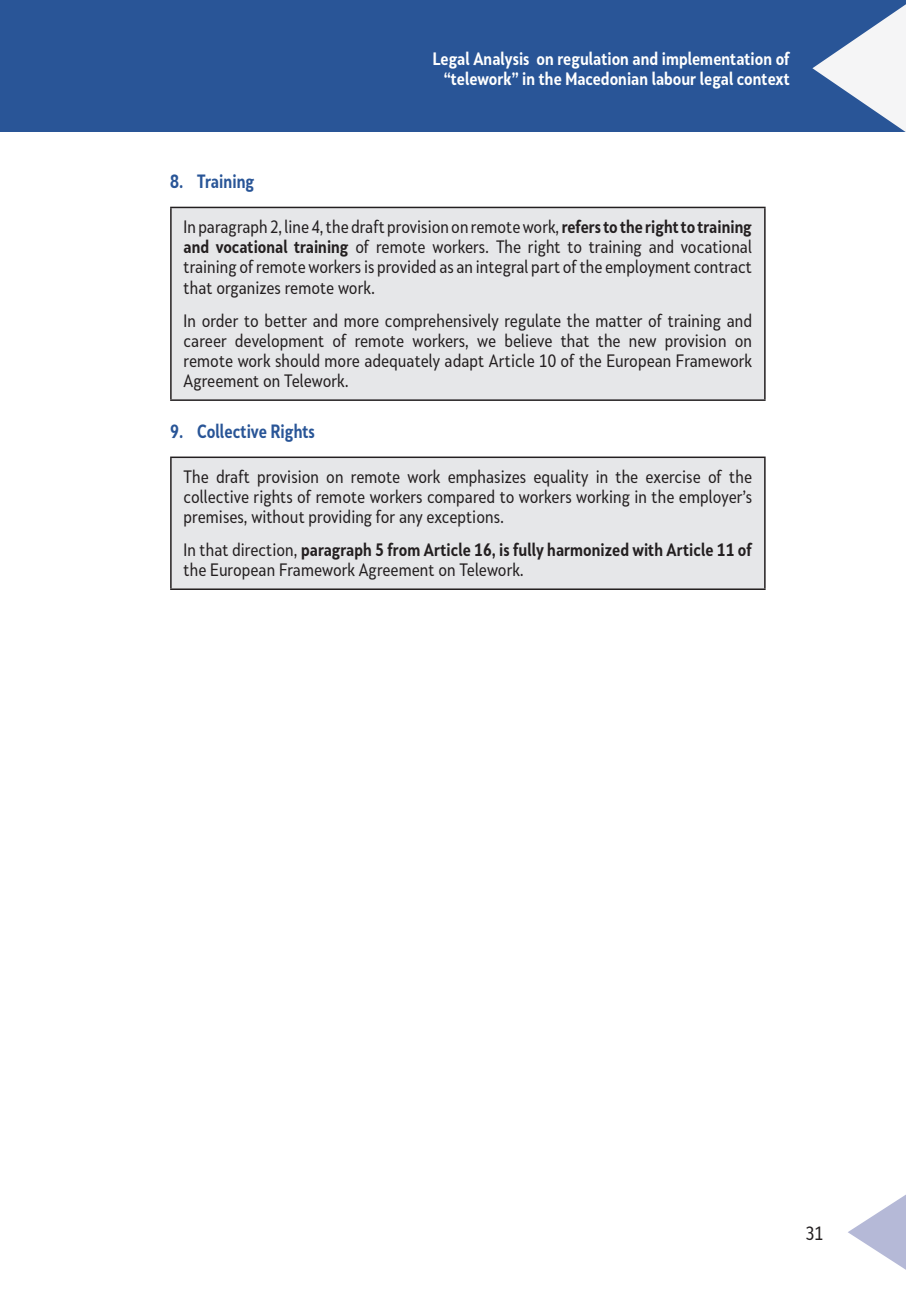
<style>
.page{position:relative;width:906px;height:1289px;background:#fff}
.page>*{position:absolute;margin:0;border:0;box-sizing:border-box;transform-origin:0 0}
.t1{font:700 18px "Skola Sans Cn";color:#295597;scale:.95 1}
.t2{font:18px "Skola Sans Cn";color:#231f20}
.t3{font:16.8px/20.2px "Skola Sans Cn";color:#231f20;text-align:justify}
.t4{font:700 16.8px/20.2px "Skola Sans Cn";color:#fff;text-align:right}
.s1{font-weight:700}
</style>
<div class="page">
<div style="left:0;top:0;width:906px;height:132px;background:#295597"></div>
<svg style="left:812px;top:4px;width:94px;height:128px"></svg>
<svg style="left:848px;top:1194px;width:58px;height:75px"></svg>
<div style="left:171px;top:207px;width:594px;height:193px;background:#e6e7e9"></div>
<hr style="left:170px;top:207px;width:595px;height:1px;background:#231f20">
<hr style="left:170px;top:208px;width:2px;height:191px;background:#231f20">
<hr style="left:764px;top:208px;width:1px;height:191px;background:#231f20">
<hr style="left:170px;top:399px;width:595px;height:2px;background:#231f20">
<div style="left:171px;top:457px;width:594px;height:132px;background:#e6e7e9"></div>
<hr style="left:170px;top:456px;width:595px;height:2px;background:#231f20">
<hr style="left:170px;top:458px;width:2px;height:130px;background:#231f20">
<hr style="left:764px;top:458px;width:1px;height:130px;background:#231f20">
<hr style="left:170px;top:588px;width:595px;height:2px;background:#231f20">
<p class="t4" style="left:433px;top:48px;width:358px">Legal Analysis on regulation and implementation of “telework” in the Macedonian labour legal context</p>
<p class="t1" style="left:170px;top:170px;width:90px">8. Training</p>
<p class="t3" style="left:184px;top:216px;width:570px">In paragraph 2, line 4, the draft provision on remote work, <span class="s1">refers to the right to training and vocational training</span> of remote workers. The right to training and vocational training of remote workers is provided as an integral part of the employment contract that organizes remote work.</p>
<p class="t3" style="left:184px;top:310px;width:570px">In order to better and more comprehensively regulate the matter of training and career development of remote workers, we believe that the new provision on remote work should more adequately adapt Article 10 of the European Framework Agreement on Telework.</p>
<p class="t1" style="left:170px;top:420px;width:154px">9. Collective Rights</p>
<p class="t3" style="left:184px;top:466px;width:570px">The draft provision on remote work emphasizes equality in the exercise of the collective rights of remote workers compared to workers working in the employer’s premises, without providing for any exceptions.</p>
<p class="t3" style="left:184px;top:539px;width:570px">In that direction, <span class="s1">paragraph 5 from Article 16, is fully harmonized with Article 11 of </span>the European Framework Agreement on Telework.</p>
<p class="t2" style="left:805px;top:1222px;width:19px">31</p>
</div>
